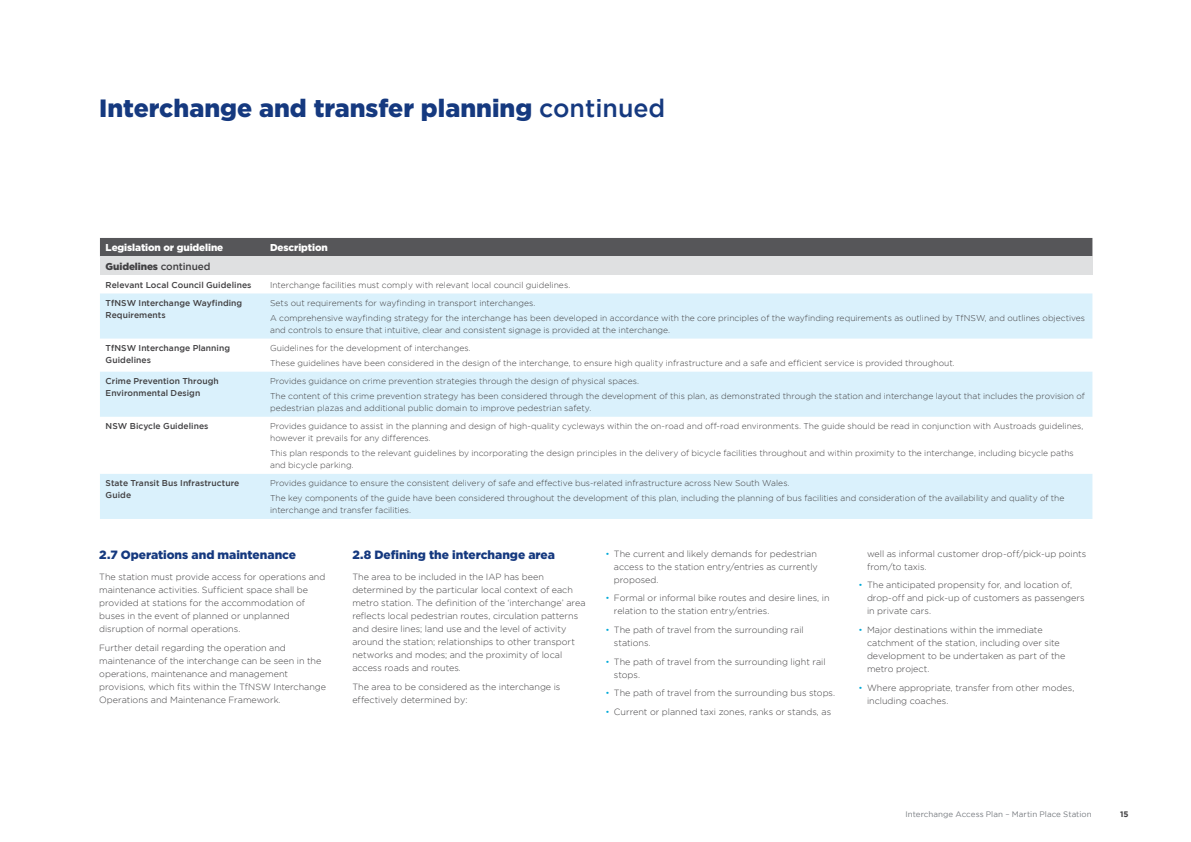
<style>
.page{position:relative;width:1191px;height:842px;background:#fff}
.page>*{position:absolute;margin:0;border:0;box-sizing:border-box;transform-origin:0 0}
.t1{font:900 25px "Gotham";color:#15397f}
.H2___Sub_Headings{font:900 12px "Gotham";color:#15397f}
.Table_heading_WHITE{font:900 10px "Gotham";letter-spacing:-.01em;color:#fff}
.Tabel_heading_CHARCO{font:900 10px "Gotham";letter-spacing:-.01em;color:#414042}
.BODY_COPY{font:300 9px/13px "Gotham";color:#414042}
.Table_body{font:300 8.5px/12px "Gotham";color:#414042}
.Table_body-2{font:500 8.5px/12px "Gotham";letter-spacing:.005em;color:#414042}
.t2{font:8px "Gotham";letter-spacing:.005em;color:#797d82}
.t3{font:700 8px "Gotham";color:#414042}
.s1{font-weight:500}
.s2{color:#00a9d8}
</style>
<div class="page">
<div style="left:100px;top:238px;width:992px;height:19px;background:#565659"></div>
<div style="left:100px;top:257px;width:992px;height:18px;background:#dfe0e1"></div>
<svg style="left:100px;top:293px;width:992px;height:124px;fill:#daf1fc"></svg>
<div style="left:100px;top:474px;width:992px;height:45px;background:#daf1fc"></div>
<h1 class="t1" style="left:99px;top:94px;width:567px">Interchange and transfer planning <span class="s1">continued</span></h1>
<p class="Table_heading_WHITE" style="left:106px;top:242px;width:119px">Legislation or guideline</p>
<p class="Table_heading_WHITE" style="left:270px;top:242px;width:59px">Description</p>
<p class="Tabel_heading_CHARCO" style="left:106px;top:260px;width:106px">Guidelines <span class="s1">continued</span></p>
<p class="Table_body-2" style="left:106px;top:279px;width:147px">Relevant Local Council Guidelines</p>
<p class="Table_body" style="left:270px;top:279px;width:302px">Interchange facilities must comply with relevant local council guidelines.</p>
<p class="Table_body-2" style="left:106px;top:297px;width:138px">TfNSW Interchange Wayfinding<br>Requirements</p>
<p class="Table_body" style="left:270px;top:297px;width:267px">Sets out requirements for wayfinding in transport interchanges.</p>
<p class="Table_body" style="left:270px;top:312px;width:816px">A comprehensive wayfinding strategy for the interchange has been developed in accordance with the core principles of the wayfinding requirements as outlined by TfNSW, and outlines objectives and controls to ensure that intuitive, clear and consistent signage is provided at the interchange.</p>
<p class="Table_body-2" style="left:106px;top:342px;width:126px">TfNSW Interchange Planning<br>Guidelines</p>
<p class="Table_body" style="left:270px;top:342px;width:202px">Guidelines for the development of interchanges.</p>
<p class="Table_body" style="left:270px;top:357px;width:686px">These guidelines have been considered in the design of the interchange, to ensure high quality infrastructure and a safe and efficient service is provided throughout.</p>
<p class="Table_body-2" style="left:106px;top:375px;width:115px">Crime Prevention Through<br>Environmental Design</p>
<p class="Table_body" style="left:270px;top:375px;width:370px">Provides guidance on crime prevention strategies through the design of physical spaces.</p>
<p class="Table_body" style="left:270px;top:390px;width:816px">The content of this crime prevention strategy has been considered through the development of this plan, as demonstrated through the station and interchange layout that includes the provision of pedestrian plazas and additional public domain to improve pedestrian safety.</p>
<p class="Table_body-2" style="left:106px;top:420px;width:104px">NSW Bicycle Guidelines</p>
<p class="Table_body" style="left:270px;top:420px;width:814px">Provides guidance to assist in the planning and design of high-quality cycleways within the on-road and off-road environments. The guide should be read in conjunction with Austroads guidelines, however it prevails for any differences.</p>
<p class="Table_body" style="left:270px;top:447px;width:805px">This plan responds to the relevant guidelines by incorporating the design principles in the delivery of bicycle facilities throughout and within proximity to the interchange, including bicycle paths and bicycle parking.</p>
<p class="Table_body-2" style="left:106px;top:477px;width:135px">State Transit Bus Infrastructure<br>Guide</p>
<p class="Table_body" style="left:270px;top:477px;width:521px">Provides guidance to ensure the consistent delivery of safe and effective bus-related infrastructure across New South Wales.</p>
<p class="Table_body" style="left:270px;top:492px;width:796px">The key components of the guide have been considered throughout the development of this plan, including the planning of bus facilities and consideration of the availability and quality of the interchange and transfer facilities.</p>
<h2 class="H2___Sub_Headings" style="left:99px;top:547px;width:198px">2.7 Operations and maintenance</h2>
<p class="BODY_COPY" style="left:99px;top:570px;width:228px">The station must provide access for operations and maintenance activities. Sufficient space shall be provided at stations for the accommodation of buses in the event of planned or unplanned disruption of normal operations.</p>
<p class="BODY_COPY" style="left:99px;top:641px;width:228px">Further detail regarding the operation and maintenance of the interchange can be seen in the operations, maintenance and management provisions, which fits within the TfNSW Interchange Operations and Maintenance Framework.</p>
<p class="BODY_COPY" style="left:867px;top:547px;width:221px">well as informal customer drop-off/pick-up points from/to taxis.</p>
<p class="BODY_COPY" style="left:867px;top:578px;width:219px;text-indent:-9px"><span class="s2">•</span> The anticipated propensity for, and location of, drop-off and pick-up of customers as passengers in private cars.</p>
<p class="BODY_COPY" style="left:867px;top:623px;width:200px;text-indent:-9px"><span class="s2">•</span> Major destinations within the immediate catchment of the station, including over site development to be undertaken as part of the metro project.</p>
<p class="BODY_COPY" style="left:867px;top:681px;width:209px;text-indent:-9px"><span class="s2">•</span> Where appropriate, transfer from other modes, including coaches.</p>
<h2 class="H2___Sub_Headings" style="left:352px;top:547px;width:204px">2.8 Defining the interchange area</h2>
<p class="BODY_COPY" style="left:352px;top:570px;width:235px">The area to be included in the IAP has been determined by the particular local context of each metro station. The definition of the ‘interchange’ area reflects local pedestrian routes, circulation patterns and desire lines; land use and the level of activity around the station; relationships to other transport networks and modes; and the proximity of local access roads and routes.</p>
<p class="BODY_COPY" style="left:352px;top:680px;width:209px">The area to be considered as the interchange is effectively determined by:</p>
<p class="BODY_COPY" style="left:614px;top:547px;width:205px;text-align:justify;text-indent:-9px"><span class="s2">•</span> The current and likely demands for pedestrian access to the station entry/entries as currently proposed.</p>
<p class="BODY_COPY" style="left:614px;top:591px;width:217px;text-indent:-9px"><span class="s2">•</span> Formal or informal bike routes and desire lines, in relation to the station entry/entries.</p>
<p class="BODY_COPY" style="left:614px;top:623px;width:191px;text-indent:-9px"><span class="s2">•</span> The path of travel from the surrounding rail stations.</p>
<p class="BODY_COPY" style="left:614px;top:655px;width:213px;text-indent:-9px"><span class="s2">•</span> The path of travel from the surrounding light rail stops.</p>
<p class="BODY_COPY" style="left:605px;top:686px;width:231px"><span class="s2">•</span> The path of travel from the surrounding bus stops.</p>
<p class="BODY_COPY" style="left:605px;top:705px;width:227px"><span class="s2">•</span> Current or planned taxi zones, ranks or stands, as</p>
<p class="t2" style="left:905px;top:809px;width:188px">Interchange Access Plan – Martin Place Station</p>
<p class="t3" style="left:1120px;top:809px;width:10px">15</p>
</div>
